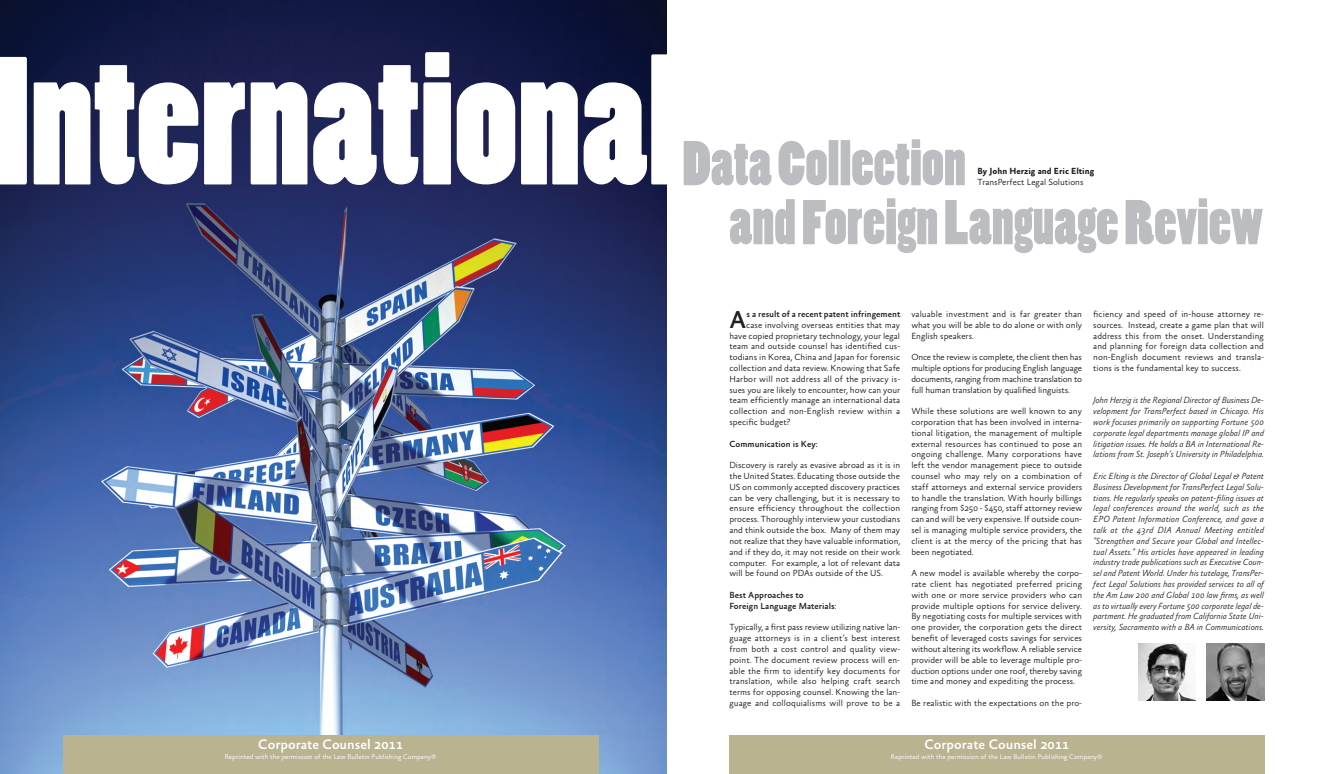
<style>
.page{position:relative;width:1332px;height:774px;background:#fff}
.page>*{position:absolute;margin:0;border:0;box-sizing:border-box;transform-origin:0 0}
.t1{font:170px "Poplar Std";color:#fff}
.t2{font:59px/59px "Poplar Std";color:#bcbdc0}
.t3{font:500 24.8px "Absara Sans OT";color:#231f20}
.t4{font:500 14px "Absara Sans OT";color:#fff}
.t5{font:300 9px/10.8px "Absara Sans OT";color:#231f20;text-align:justify}
.t6{font:italic 300 9px/10.8px "Absara Sans OT";letter-spacing:-.005em;color:#231f20;text-align:justify}
.t7{font:500 9px/10.8px "Absara Sans OT";color:#231f20}
.t8{font:700 9px "Absara Sans OT";color:#231f20}
.t9{font:300 7px "Absara Sans OT";color:#fff}
.s1{font-weight:300}
</style>
<div class="page">
<div style="left:729px;top:735px;width:535px;height:39px;background:#b9b390"></div>
<img style="left:1138px;top:643px;width:57px;height:58px">
<img style="left:1206px;top:643px;width:58px;height:58px">
<img style="left:0;top:0;width:666px;height:774px">
<div style="left:63px;top:735px;width:535px;height:39px;background:#b9b390"></div>
<h1 class="t1" style="left:-9px;top:54px;width:693px">International</h1>
<h2 class="t2" style="left:729px;top:138px;width:535px;text-indent:-47px">Data Collection<br>and Foreign Language Review</h2>
<p class="t8" style="left:977px;top:168px;width:118px">By John Herzig and Eric Elting</p>
<p class="t5" style="left:977px;top:178px;width:108px">TransPerfect Legal Solutions</p>
<h3 class="t4" style="left:258px;top:738px;width:146px">Corporate Counsel 2011</h3>
<p class="t9" style="left:225px;top:754px;width:213px">Reprinted with the permission of the Law Bulletin Publishing Company®</p>
<h3 class="t4" style="left:270px;top:738px;width:123px">Women in Law 2011</h3>
<p class="t9" style="left:291px;top:754px;width:76px">Special Advertising Sectio</p>
<h3 class="t3" style="left:729px;top:310px;width:18px">A</h3>
<p class="t7" style="left:746px;top:309px;width:155px">s a result of a recent patent infringement</p>
<p class="t5" style="left:729px;top:320px;width:172px;text-indent:17px">case involving overseas entities that may have copied proprietary technology, your legal team and outside counsel has identified cus&shy;todians in Korea, China and Japan for forensic collection and data review. Knowing that Safe Harbor will not address all of the privacy is&shy;sues you are likely to encounter, how can your team efficiently manage an international data collection and non-English review within a specific budget?</p>
<p class="t7" style="left:729px;top:439px;width:90px">Communication is Key:</p>
<p class="t5" style="left:729px;top:461px;width:172px">Discovery is rarely as evasive abroad as it is in the United States. Educating those outside the US on commonly accepted discovery practices can be very challenging, but it is necessary to ensure efficiency throughout the collection process. Thoroughly interview your custodians and think outside the box. Many of them may not realize that they have valuable information, and if they do, it may not reside on their work computer. For example, a lot of relevant data will be found on PDAs outside of the US.</p>
<p class="t7" style="left:729px;top:590px;width:108px">Best Approaches to<br>Foreign Language Materials<span class="s1">:</span></p>
<p class="t5" style="left:729px;top:623px;width:172px">Typically, a first pass review utilizing native lan&shy;guage attorneys is in a client’s best interest from both a cost control and quality view&shy;point. The document review process will en&shy;able the firm to identify key documents for translation, while also helping craft search terms for opposing counsel. Knowing the lan&shy;guage and colloquialisms will prove to be a</p>
<p class="t5" style="left:911px;top:310px;width:172px">valuable investment and is far greater than what you will be able to do alone or with only English speakers.</p>
<p class="t5" style="left:911px;top:353px;width:172px">Once the review is complete, the client then has multiple options for producing English language documents, ranging from machine translation to full human translation by qualified linguists.</p>
<p class="t5" style="left:911px;top:407px;width:172px">While these solutions are well known to any corporation that has been involved in interna&shy;tional litigation, the management of multiple external resources has continued to pose an ongoing challenge. Many corporations have left the vendor management piece to outside counsel who may rely on a combination of staff attorneys and external service providers to handle the translation. With hourly billings ranging from $250 - $450, staff attorney review can and will be very expensive. If outside coun&shy;sel is managing multiple service providers, the client is at the mercy of the pricing that has been negotiated.</p>
<p class="t5" style="left:911px;top:569px;width:172px">A new model is available whereby the corpo&shy;rate client has negotiated preferred pricing with one or more service providers who can provide multiple options for service delivery.<br>By negotiating costs for multiple services with one provider, the corporation gets the direct benefit of leveraged costs savings for services without altering its workflow. A reliable service provider will be able to leverage multiple pro&shy;duction options under one roof, thereby saving time and money and expediting the process.</p>
<p class="t5" style="left:911px;top:698px;width:172px">Be realistic with the expectations on the pro-</p>
<p class="t5" style="left:1093px;top:310px;width:172px">ficiency and speed of in-house attorney re&shy;sources. Instead, create a game plan that will address this from the onset. Understanding and planning for foreign data collection and non-English document reviews and transla&shy;tions is the fundamental key to success.</p>
<p class="t6" style="left:1093px;top:396px;width:172px">John Herzig is the Regional Director of Business De&shy;velopment for TransPerfect based in Chicago. His work focuses primarily on supporting Fortune 500 corporate legal departments manage global IP and litigation issues. He holds a BA in International Re&shy;lations from St. Joseph’s University in Philadelphia.</p>
<p class="t6" style="left:1093px;top:472px;width:172px">Eric Elting is the Director of Global Legal &amp; Patent Business Development for TransPerfect Legal Solu&shy;tions. He regularly speaks on patent-filing issues at legal conferences around the world, such as the EPO Patent Information Conference, and gave a talk at the 43rd DIA Annual Meeting entitled "Strengthen and Secure your Global and Intellec&shy;tual Assets." His articles have appeared in leading industry trade publications such as Executive Coun&shy;sel and Patent World. Under his tutelage, TransPer&shy;fect Legal Solutions has provided services to all of the Am Law 200 and Global 100 law firms, as well as to virtually every Fortune 500 corporate legal de&shy;partment. He graduated from California State Uni&shy;versity, Sacramento with a BA in Communications.</p>
<h3 class="t4" style="left:924px;top:738px;width:146px">Corporate Counsel 2011</h3>
<p class="t9" style="left:891px;top:754px;width:213px">Reprinted with the permission of the Law Bulletin Publishing Company®</p>
<h3 class="t4" style="left:936px;top:738px;width:123px">Women in Law 2011</h3>
<p class="t9" style="left:957px;top:754px;width:76px">Special Advertising Sectio</p>
</div>
